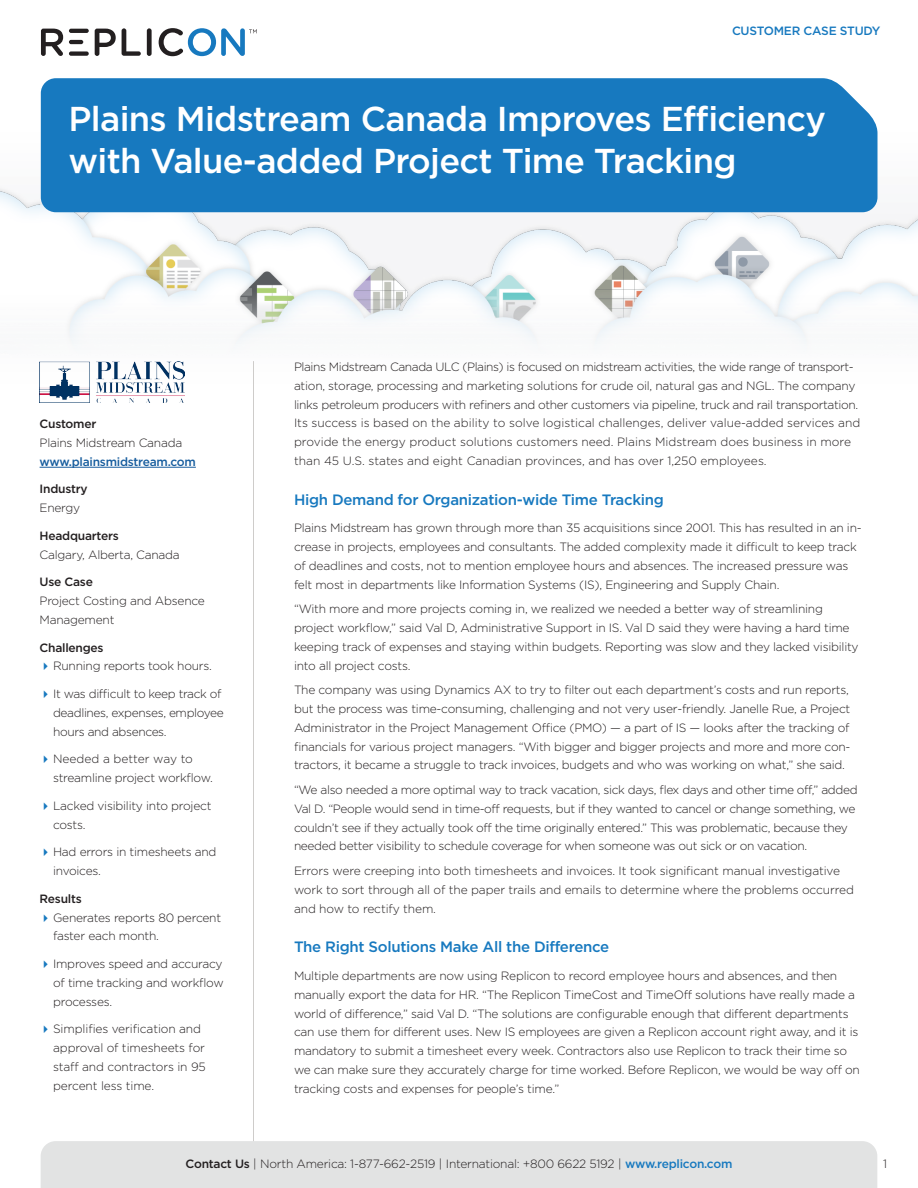
<style>
.page{position:relative;width:918px;height:1188px;background:#fff}
.page>*{position:absolute;margin:0;border:0;box-sizing:border-box;transform-origin:0 0}
.Main_Header{font:500 34.5px/42px "Gotham";letter-spacing:-.02em;color:#fff}
.subhead{font:500 15px "Gotham";letter-spacing:-.02em;color:#1779bf}
.body_text{font:300 12px/18.8px "Gotham";letter-spacing:-.02em;color:#231f20}
.left_side_bar_body{font:300 12px/18.8px "Gotham";letter-spacing:-.02em;color:#231f20}
.left_side_bar_body-2{font:500 12px/18.8px "Gotham";letter-spacing:-.02em;color:#175d9e}
.left_header{font:500 12px "Gotham";letter-spacing:-.02em;color:#231f20}
.t1{font:500 12px "Gotham";letter-spacing:-.02em;color:#1779bf}
.s1{color:#231f20}
.s2{font-weight:300;color:#231f20}
.s3{font-weight:500}
.s4{font-weight:500;color:#1779bf}
</style>
<div class="page">
<img style="left:0;top:54px;width:918px;height:290px">
<svg style="left:41px;top:29px;width:22px;height:27px"></svg>
<svg style="left:95px;top:29px;width:21px;height:27px"></svg>
<svg style="left:122px;top:28px;width:19px;height:28px"></svg>
<div style="left:147px;top:28px;width:5px;height:28px;background:#231f20;border-radius:2px"></div>
<div style="left:69px;top:51px;width:20px;height:5px;background:#231f20;border-radius:2px"></div>
<hr style="left:69px;top:40px;width:14px;height:4px;background:#231f20;border-radius:2px">
<hr style="left:69px;top:29px;width:20px;height:4px;background:#231f20;border-radius:2px">
<svg style="left:159px;top:28px;width:98px;height:28px"></svg>
<div style="left:41px;top:78px;width:837px;height:134px;background:#1779bf"></div>
<div style="left:41px;top:1141px;width:836px;height:47px;background:#e2e3e3"></div>
<hr style="left:40px;top:467px;width:156px;height:1px;background:#175d9e">
<hr style="left:253px;top:361px;width:1px;height:780px;background:#ceccca">
<img style="left:39px;top:361px;width:146px;height:42px">
<p class="t1" style="left:732px;top:24px;width:150px">CUSTOMER CASE STUDY</p>
<p class="Main_Header" style="left:69px;top:97px;width:759px">Plains Midstream Canada Improves Efficiency with Value-added Project Time Tracking</p>
<p class="left_side_bar_body-2" style="left:40px;top:414px;width:158px"><span class="s1">Customer<br></span><span class="s2">Plains Midstream Canada </span>www.plainsmidstream.com</p>
<p class="left_header" style="left:40px;top:482px;width:49px">Industry</p>
<p class="left_side_bar_body" style="left:40px;top:498px;width:42px">Energy</p>
<p class="left_header" style="left:40px;top:529px;width:81px">Headquarters</p>
<p class="left_side_bar_body" style="left:40px;top:545px;width:142px">Calgary, Alberta, Canada</p>
<p class="left_header" style="left:40px;top:575px;width:55px">Use Case</p>
<p class="left_side_bar_body" style="left:40px;top:591px;width:167px">Project Costing and Absence<br>Management</p>
<p class="left_header" style="left:40px;top:641px;width:66px">Challenges</p>
<p class="body_text" style="left:53px;top:657px;width:160px">Running reports took hours.</p>
<p class="body_text" style="left:53px;top:684px;width:172px">It was difficult to keep track of deadlines, expenses, employee hours and absences.</p>
<p class="body_text" style="left:53px;top:750px;width:161px">Needed a better way to streamline project workflow.</p>
<p class="body_text" style="left:53px;top:796px;width:160px">Lacked visibility into project costs.</p>
<p class="body_text" style="left:53px;top:843px;width:165px">Had errors in timesheets and invoices.</p>
<p class="left_header" style="left:40px;top:892px;width:44px">Results</p>
<p class="body_text" style="left:53px;top:908px;width:170px">Generates reports 80 percent faster each month.</p>
<p class="body_text" style="left:53px;top:954px;width:172px;text-align:justify">Improves speed and accuracy of time tracking and workflow processes.</p>
<p class="body_text" style="left:53px;top:1020px;width:154px">Simplifies verification and approval of timesheets for staff and contractors in 95 percent less time.</p>
<p class="body_text" style="left:294px;top:357px;width:568px">Plains Midstream Canada ULC (Plains) is focused on midstream activities, the wide range of transport&shy;ation, storage, processing and marketing solutions for crude oil, natural gas and NGL. The company links petroleum producers with refiners and other customers via pipeline, truck and rail transportation.<br>Its success is based on the ability to solve logistical challenges, deliver value-added services and provide the energy product solutions customers need. Plains Midstream does business in more than 45 U.S. states and eight Canadian provinces, and has over 1,250 employees.</p>
<p class="subhead" style="left:294px;top:491px;width:371px">High Demand for Organization-wide Time Tracking</p>
<p class="body_text" style="left:294px;top:519px;width:569px">Plains Midstream has grown through more than 35 acquisitions since 2001. This has resulted in an in&shy;crease in projects, employees and consultants. The added complexity made it difficult to keep track of deadlines and costs, not to mention employee hours and absences. The increased pressure was felt most in departments like Information Systems (IS), Engineering and Supply Chain.</p>
<p class="body_text" style="left:294px;top:600px;width:566px">“With more and more projects coming in, we realized we needed a better way of streamlining project workflow,” said Val D, Administrative Support in IS. Val D said they were having a hard time keeping track of expenses and staying within budgets. Reporting was slow and they lacked visibility into all project costs.</p>
<p class="body_text" style="left:294px;top:681px;width:558px">The company was using Dynamics AX to try to filter out each department’s costs and run reports, but the process was time-consuming, challenging and not very user-friendly. Janelle Rue, a Project Administrator in the Project Management Office (PMO) — a part of IS — looks after the tracking of financials for various project managers. “With bigger and bigger projects and more and more con&shy;tractors, it became a struggle to track invoices, budgets and who was working on what,” she said.</p>
<p class="body_text" style="left:294px;top:780px;width:565px">“We also needed a more optimal way to track vacation, sick days, flex days and other time off,” added Val D. “People would send in time-off requests, but if they wanted to cancel or change something, we couldn’t see if they actually took off the time originally entered.” This was problematic, because they needed better visibility to schedule coverage for when someone was out sick or on vacation.</p>
<p class="body_text" style="left:294px;top:861px;width:562px">Errors were creeping into both timesheets and invoices. It took significant manual investigative work to sort through all of the paper trails and emails to determine where the problems occurred and how to rectify them.</p>
<p class="subhead" style="left:294px;top:939px;width:317px">The Right Solutions Make All the Difference</p>
<p class="body_text" style="left:294px;top:966px;width:568px">Multiple departments are now using Replicon to record employee hours and absences, and then manually export the data for HR. “The Replicon TimeCost and TimeOff solutions have really made a world of difference,” said Val D. “The solutions are configurable enough that different departments can use them for different uses. New IS employees are given a Replicon account right away, and it is mandatory to submit a timesheet every week. Contractors also use Replicon to track their time so we can make sure they accurately charge for time worked. Before Replicon, we would be way off on tracking costs and expenses for people’s time.”</p>
<p class="body_text" style="left:186px;top:1155px;width:548px"><span class="s3">Contact Us</span> | North America: 1-877-662-2519 | International: +800 6622 5192 | <span class="s4">www.replicon.com</span></p>
<p class="body_text" style="left:883px;top:1154px;width:6px">1</p>
</div>
